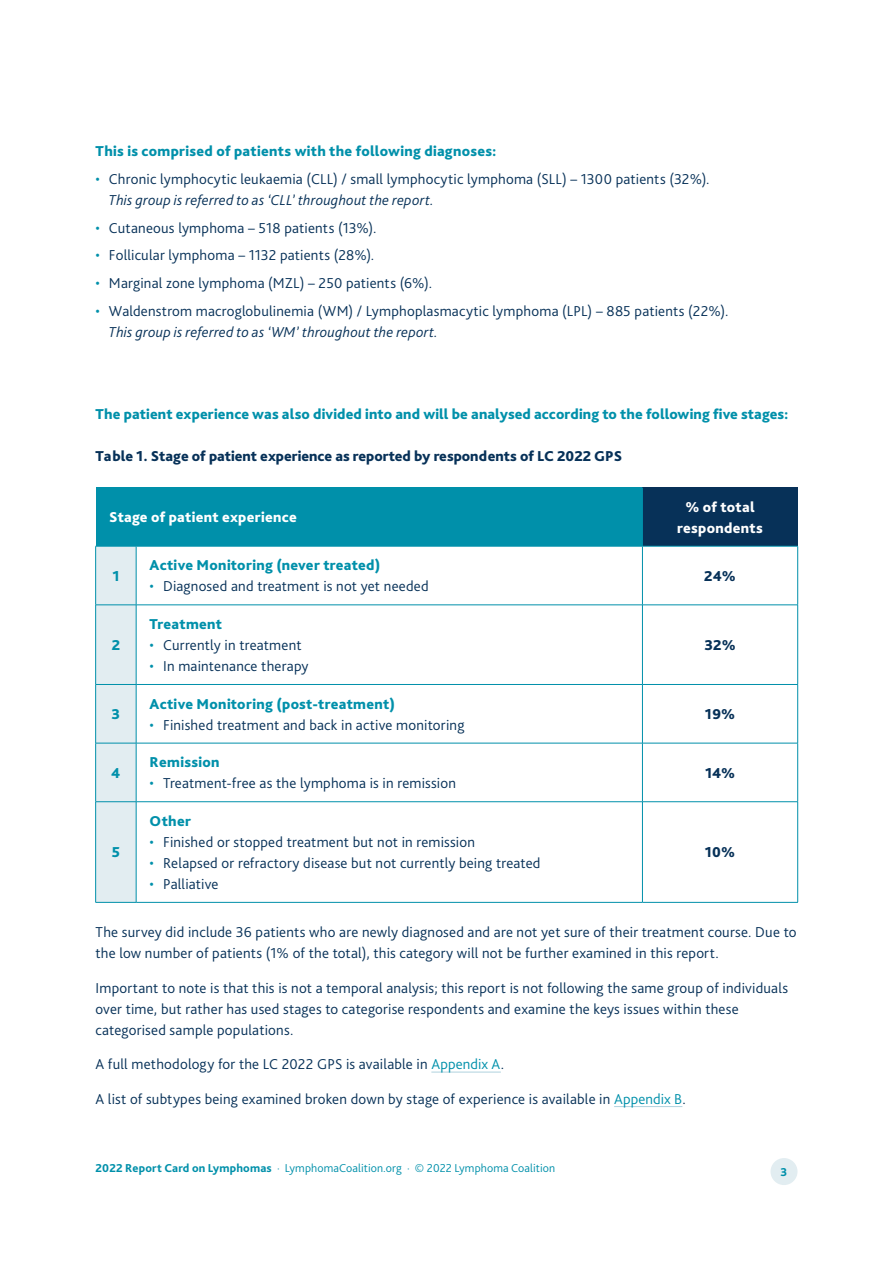
<style>
.page{position:relative;width:893px;height:1263px;background:#fff}
.page>*{position:absolute;margin:0;border:0;box-sizing:border-box;transform-origin:0 0}
.LC_-_Body_1{font:300 15px/21px "Bliss Pro";letter-spacing:.015em;color:#073158}
.LFC_-_Sub_3{font:800 15px "Bliss Pro";letter-spacing:.01em;color:#0090aa}
.LC_-_Table__Header_L{font:800 15px "Bliss Pro";letter-spacing:.02em;color:#0090aa}
.LFC_-_Figure_Title{font:800 15px "Bliss Pro";color:#073158}
.LC_-_Table__Header{font:800 15px/21px "Bliss Pro";letter-spacing:.02em;color:#fff;text-align:center}
.LC_-_Table_Body{font:800 15px "Bliss Pro";letter-spacing:.02em;color:#073158}
.t1{font:300 12px "Bliss Pro";letter-spacing:.005em;color:#0090aa}
.t2{font:800 12px "Bliss Pro";color:#0090aa}
.s1{color:#0090aa}
.s2{font-style:italic}
.s3{font-weight:800}
</style>
<div class="page">
<div style="left:770px;top:1158px;width:27px;height:27px;background:#e2edf1;border-radius:50%"></div>
<hr style="left:431px;top:1072px;width:70px;height:1px;background:#b0d2de">
<hr style="left:614px;top:1106px;width:68px;height:1px;background:#b0d2de">
<div style="left:96px;top:488px;width:546px;height:58px;background:#0090aa"></div>
<div style="left:642px;top:488px;width:156px;height:58px;background:#073158"></div>
<div style="left:96px;top:547px;width:40px;height:355px;background:#e2edf1"></div>
<hr style="left:642px;top:488px;width:1px;height:58px;background:#0090aa">
<hr style="left:95px;top:546px;width:1px;height:59px;background:#0090aa">
<hr style="left:136px;top:546px;width:1px;height:59px;background:#0090aa">
<hr style="left:797px;top:546px;width:1px;height:59px;background:#0090aa">
<hr style="left:95px;top:605px;width:1px;height:79px;background:#0090aa">
<hr style="left:136px;top:605px;width:1px;height:79px;background:#0090aa">
<hr style="left:797px;top:605px;width:1px;height:79px;background:#0090aa">
<hr style="left:95px;top:685px;width:1px;height:58px;background:#0090aa">
<hr style="left:136px;top:685px;width:1px;height:58px;background:#0090aa">
<hr style="left:797px;top:685px;width:1px;height:58px;background:#0090aa">
<hr style="left:95px;top:743px;width:1px;height:58px;background:#0090aa">
<hr style="left:136px;top:743px;width:1px;height:58px;background:#0090aa">
<hr style="left:797px;top:743px;width:1px;height:58px;background:#0090aa">
<hr style="left:95px;top:802px;width:1px;height:100px;background:#0090aa">
<hr style="left:136px;top:802px;width:1px;height:100px;background:#0090aa">
<hr style="left:797px;top:802px;width:1px;height:100px;background:#0090aa">
<hr style="left:95px;top:546px;width:41px;height:1px;background:#0090aa">
<hr style="left:136px;top:546px;width:506px;height:1px;background:#0090aa">
<hr style="left:642px;top:546px;width:156px;height:1px;background:#0090aa">
<hr style="left:95px;top:684px;width:41px;height:1px;background:#0090aa">
<hr style="left:136px;top:684px;width:506px;height:1px;background:#0090aa">
<hr style="left:642px;top:684px;width:156px;height:1px;background:#0090aa">
<hr style="left:95px;top:801px;width:41px;height:1px;background:#0090aa">
<hr style="left:136px;top:801px;width:506px;height:1px;background:#0090aa">
<hr style="left:642px;top:801px;width:156px;height:1px;background:#0090aa">
<hr style="left:95px;top:902px;width:41px;height:1px;background:#0090aa">
<hr style="left:136px;top:902px;width:506px;height:1px;background:#0090aa">
<hr style="left:642px;top:902px;width:156px;height:1px;background:#0090aa">
<hr style="left:642px;top:546px;width:1px;height:59px;background:#0090aa">
<hr style="left:642px;top:605px;width:1px;height:79px;background:#0090aa">
<hr style="left:642px;top:685px;width:1px;height:58px;background:#0090aa">
<hr style="left:642px;top:743px;width:1px;height:58px;background:#0090aa">
<hr style="left:642px;top:802px;width:1px;height:100px;background:#0090aa">
<hr style="left:95px;top:605px;width:41px;height:1px;background:#0090aa">
<hr style="left:136px;top:605px;width:506px;height:1px;background:#0090aa">
<hr style="left:642px;top:605px;width:156px;height:1px;background:#0090aa">
<hr style="left:95px;top:743px;width:41px;height:1px;background:#0090aa">
<hr style="left:136px;top:743px;width:506px;height:1px;background:#0090aa">
<hr style="left:642px;top:743px;width:156px;height:1px;background:#0090aa">
<p class="LFC_-_Sub_3" style="left:95px;top:142px;width:403px">This is comprised of patients with the following diagnoses:</p>
<p class="LC_-_Body_1" style="left:109px;top:168px;width:602px;text-indent:-14px"><span class="s1">•</span> Chronic lymphocytic leukaemia (CLL) / small lymphocytic lymphoma (SLL) – 1300 patients (32%).<br><span class="s2">This group is referred to as ‘CLL’ throughout the report.</span></p>
<p class="LC_-_Body_1" style="left:95px;top:217px;width:283px"><span class="s1">•</span> Cutaneous lymphoma – 518 patients (13%).</p>
<p class="LC_-_Body_1" style="left:95px;top:244px;width:280px"><span class="s1">•</span> Follicular lymphoma – 1132 patients (28%).</p>
<p class="LC_-_Body_1" style="left:95px;top:272px;width:338px"><span class="s1">•</span> Marginal zone lymphoma (MZL) – 250 patients (6%).</p>
<p class="LC_-_Body_1" style="left:109px;top:300px;width:621px;text-indent:-14px"><span class="s1">•</span> Waldenstrom macroglobulinemia (WM) / Lymphoplasmacytic lymphoma (LPL) – 885 patients (22%).<br><span class="s2">This group is referred to as ‘WM’ throughout the report.</span></p>
<p class="LFC_-_Sub_3" style="left:95px;top:405px;width:695px">The patient experience was also divided into and will be analysed according to the following five stages:</p>
<p class="LFC_-_Figure_Title" style="left:95px;top:446px;width:528px">Table 1. Stage of patient experience as reported by respondents of LC 2022 GPS</p>
<p class="LC_-_Table__Header" style="left:109px;top:506px;width:189px">Stage of patient experience</p>
<p class="LC_-_Table__Header" style="left:677px;top:496px;width:87px">% of total respondents</p>
<p class="LC_-_Table__Header_L" style="left:112px;top:566px;width:9px">1</p>
<p class="LC_-_Table__Header_L" style="left:150px;top:556px;width:232px">Active Monitoring (never treated)</p>
<p class="LC_-_Body_1" style="left:150px;top:575px;width:281px"><span class="s1">•</span> Diagnosed and treatment is not yet needed</p>
<p class="LC_-_Table_Body" style="left:704px;top:566px;width:33px">24%</p>
<p class="LC_-_Table__Header_L" style="left:112px;top:636px;width:10px">2</p>
<p class="LC_-_Table__Header_L" style="left:150px;top:615px;width:74px">Treatment</p>
<p class="LC_-_Body_1" style="left:150px;top:634px;width:154px"><span class="s1">•</span> Currently in treatment</p>
<p class="LC_-_Body_1" style="left:150px;top:655px;width:160px"><span class="s1">•</span> In maintenance therapy</p>
<p class="LC_-_Table_Body" style="left:704px;top:636px;width:33px">32%</p>
<p class="LC_-_Table__Header_L" style="left:112px;top:705px;width:10px">3</p>
<p class="LC_-_Table__Header_L" style="left:150px;top:694px;width:247px">Active Monitoring (post-treatment)</p>
<p class="LC_-_Body_1" style="left:150px;top:714px;width:316px"><span class="s1">•</span> Finished treatment and back in active monitoring</p>
<p class="LC_-_Table_Body" style="left:705px;top:705px;width:32px">19%</p>
<p class="LC_-_Table__Header_L" style="left:111px;top:763px;width:11px">4</p>
<p class="LC_-_Table__Header_L" style="left:150px;top:753px;width:71px">Remission</p>
<p class="LC_-_Body_1" style="left:150px;top:772px;width:308px"><span class="s1">•</span> Treatment-free as the lymphoma is in remission</p>
<p class="LC_-_Table_Body" style="left:705px;top:763px;width:32px">14%</p>
<p class="LC_-_Table__Header_L" style="left:112px;top:843px;width:10px">5</p>
<p class="LC_-_Table__Header_L" style="left:150px;top:811px;width:43px">Other</p>
<p class="LC_-_Body_1" style="left:150px;top:831px;width:327px"><span class="s1">•</span> Finished or stopped treatment but not in remission</p>
<p class="LC_-_Body_1" style="left:150px;top:852px;width:392px"><span class="s1">•</span> Relapsed or refractory disease but not currently being treated</p>
<p class="LC_-_Body_1" style="left:150px;top:873px;width:70px"><span class="s1">•</span> Palliative</p>
<p class="LC_-_Table_Body" style="left:705px;top:843px;width:32px">10%</p>
<p class="LC_-_Body_1" style="left:95px;top:921px;width:703px">The survey did include 36 patients who are newly diagnosed and are not yet sure of their treatment course. Due to the low number of patients (1% of the total), this category will not be further examined in this report.</p>
<p class="LC_-_Body_1" style="left:95px;top:977px;width:694px">Important to note is that this is not a temporal analysis; this report is not following the same group of individuals over time, but rather has used stages to categorise respondents and examine the keys issues within these categorised sample populations.</p>
<p class="LC_-_Body_1" style="left:95px;top:1053px;width:410px">A full methodology for the LC 2022 GPS is available in <span class="s1">Appendix A</span>.</p>
<p class="LC_-_Body_1" style="left:95px;top:1088px;width:592px">A list of subtypes being examined broken down by stage of experience is available in <span class="s1">Appendix B</span>.</p>
<p class="t1" style="left:95px;top:1160px;width:461px"><span class="s3">2022 Report Card on Lymphomas</span> · LymphomaCoalition.org · © 2022 Lymphoma Coalition</p>
<p class="t2" style="left:781px;top:1164px;width:8px">3</p>
</div>
